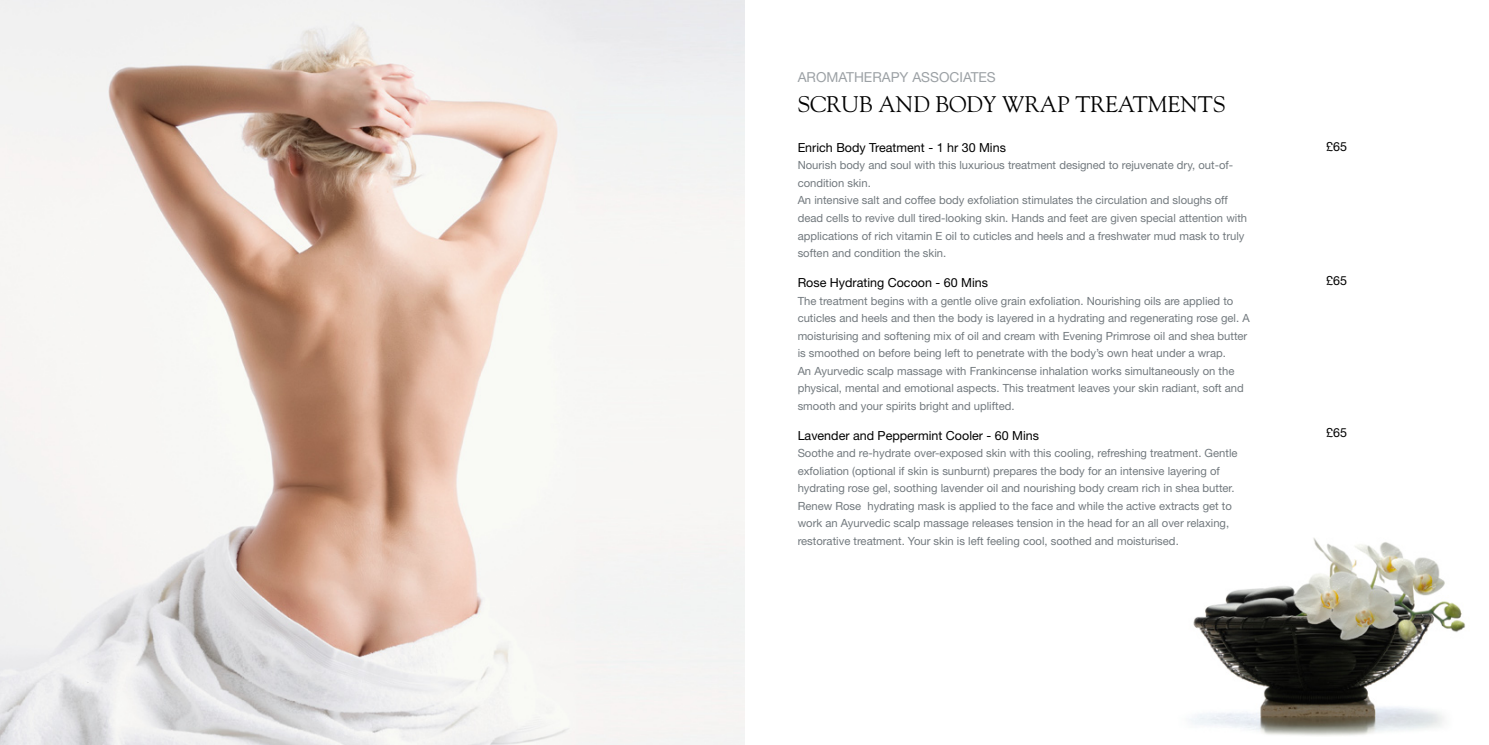
<style>
.page{position:relative;width:1489px;height:745px;background:#fff}
.page>*{position:absolute;margin:0;border:0;box-sizing:border-box;transform-origin:0 0}
.t1{font:22.5px "Goudy";color:#000}
.t2{font:13.75px "Helvetica Neue";color:#9ca1a5}
.t3{font:12.5px "Helvetica Neue";color:#000}
.t4{font:11.25px/17.5px "Helvetica Neue";color:#72797e}
</style>
<div class="page">
<img style="left:1190px;top:538px;width:275px;height:197px">
<img style="left:0;top:0;width:744px;height:744px">
<p class="t2" style="left:797px;top:69px;width:200px">AROMATHERAPY ASSOCIATES</p>
<h1 class="t1" style="left:797px;top:90px;width:429px">SCRUB AND BODY WRAP TREATMENTS</h1>
<p class="t3" style="left:797px;top:140px;width:210px">Enrich Body Treatment - 1 hr 30 Mins</p>
<p class="t4" style="left:797px;top:156px;width:451px">Nourish body and soul with this luxurious treatment designed to rejuvenate dry, out-of&shy;condition skin.<br>An intensive salt and coffee body exfoliation stimulates the circulation and sloughs off dead cells to revive dull tired-looking skin. Hands and feet are given special attention with applications of rich vitamin E oil to cuticles and heels and a freshwater mud mask to truly soften and condition the skin.</p>
<p class="t3" style="left:797px;top:275px;width:192px">Rose Hydrating Cocoon - 60 Mins</p>
<p class="t4" style="left:797px;top:291px;width:453px">The treatment begins with a gentle olive grain exfoliation. Nourishing oils are applied to cuticles and heels and then the body is layered in a hydrating and regenerating rose gel. A moisturising and softening mix of oil and cream with Evening Primrose oil and shea butter is smoothed on before being left to penetrate with the body’s own heat under a wrap.<br>An Ayurvedic scalp massage with Frankincense inhalation works simultaneously on the physical, mental and emotional aspects. This treatment leaves your skin radiant, soft and smooth and your spirits bright and uplifted.</p>
<p class="t3" style="left:797px;top:427px;width:243px">Lavender and Peppermint Cooler - 60 Mins</p>
<p class="t4" style="left:797px;top:444px;width:441px">Soothe and re-hydrate over-exposed skin with this cooling, refreshing treatment. Gentle exfoliation (optional if skin is sunburnt) prepares the body for an intensive layering of hydrating rose gel, soothing lavender oil and nourishing body cream rich in shea butter.<br>Renew Rose hydrating mask is applied to the face and while the active extracts get to work an Ayurvedic scalp massage releases tension in the head for an all over relaxing, restorative treatment. Your skin is left feeling cool, soothed and moisturised.</p>
<p class="t3" style="left:1326px;top:139px;width:22px">£65</p>
<p class="t3" style="left:1326px;top:273px;width:22px">£65</p>
<p class="t3" style="left:1326px;top:425px;width:22px">£65</p>
</div>
